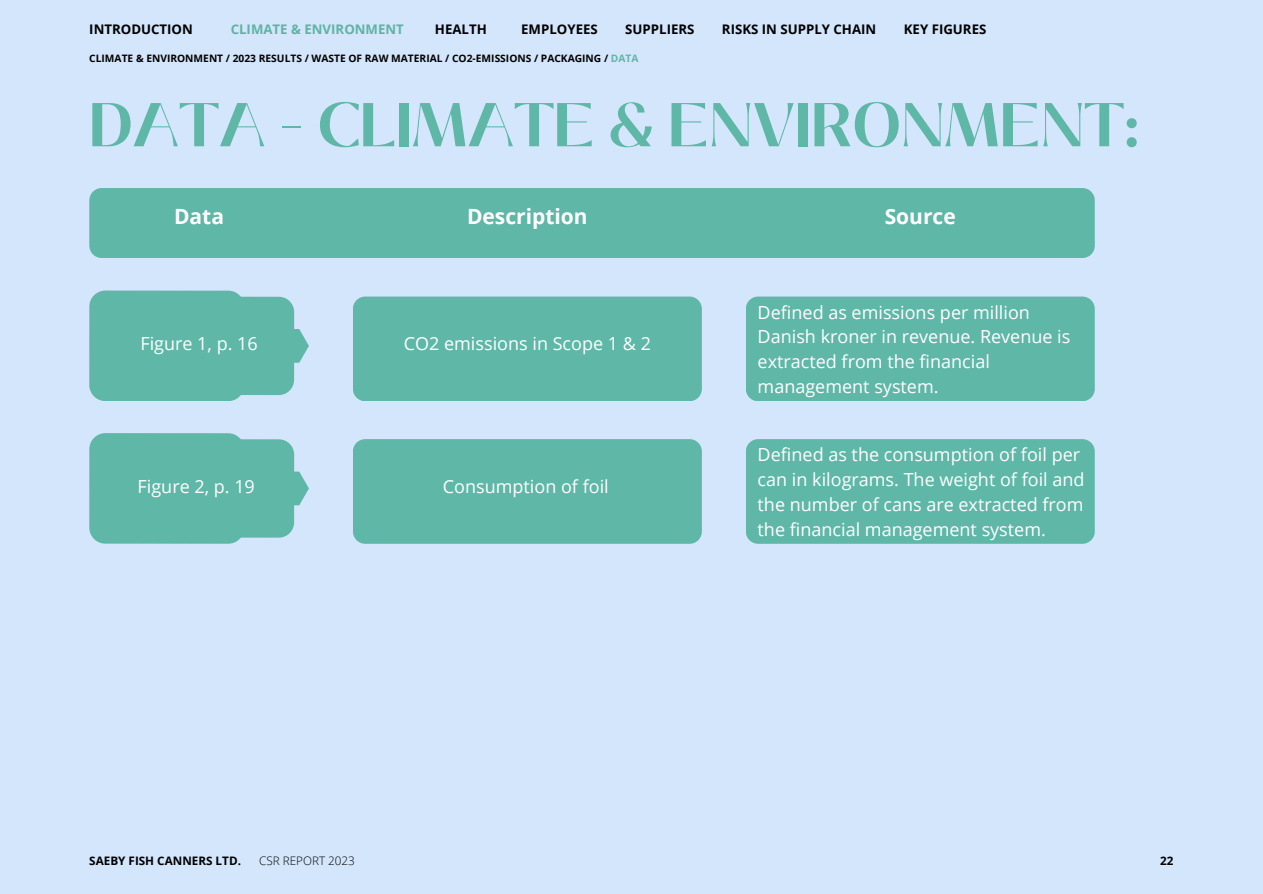
<style>
.page{position:relative;width:1263px;height:894px;background:#fff}
.page>*{position:absolute;margin:0;border:0;box-sizing:border-box;transform-origin:0 0}
.t1{font:700 61.5px "Black Mango";color:#5fb7a7}
.t2{font:700 21px "Open Sans";color:#fff}
.t3{font:18px/24.8px "Open Sans";color:#fff}
.t4{font:700 13.2px "Open Sans";color:#000}
.t5{font:700 13.2px "Open Sans";color:#5eb4a4}
.t6{font:700 11.7px "Open Sans";color:#000}
.t7{font:300 11.7px "Open Sans";color:#000}
.t8{font:700 10.2px "Open Sans";color:#000}
.s1{color:#5fb7a7}
</style>
<div class="page">
<div style="left:0;top:0;width:1263px;height:893px;background:#d4e6fb"></div>
<div style="left:89px;top:290px;width:155px;height:111px;background:#5fb7a7;border-radius:16px"></div>
<div style="left:98px;top:296px;width:196px;height:99px;background:#5fb7a7;border-radius:16px"></div>
<svg style="left:294px;top:329px;width:15px;height:33px"></svg>
<div style="left:89px;top:433px;width:155px;height:110px;background:#5fb7a7;border-radius:16px"></div>
<div style="left:98px;top:439px;width:196px;height:98px;background:#5fb7a7;border-radius:16px"></div>
<svg style="left:294px;top:471px;width:15px;height:34px"></svg>
<div style="left:353px;top:296px;width:349px;height:105px;background:#5fb7a7"></div>
<div style="left:89px;top:188px;width:1006px;height:70px;background:#5fb7a7"></div>
<div style="left:353px;top:439px;width:349px;height:104px;background:#5fb7a7"></div>
<div style="left:746px;top:296px;width:349px;height:105px;background:#5fb7a7"></div>
<div style="left:746px;top:439px;width:349px;height:104px;background:#5fb7a7"></div>
<p class="t4" style="left:89px;top:20px;width:105px">INTRODUCTION</p>
<p class="t5" style="left:231px;top:20px;width:175px">CLIMATE &amp; ENVIRONMENT</p>
<p class="t4" style="left:435px;top:20px;width:53px">HEALTH</p>
<p class="t4" style="left:521px;top:20px;width:78px">EMPLOYEES</p>
<p class="t4" style="left:625px;top:20px;width:71px">SUPPLIERS</p>
<p class="t4" style="left:722px;top:20px;width:156px">RISKS IN SUPPLY CHAIN</p>
<p class="t4" style="left:904px;top:20px;width:84px">KEY FIGURES</p>
<p class="t8" style="left:89px;top:51px;width:551px">CLIMATE &amp; ENVIRONMENT / 2023 RESULTS / WASTE OF RAW MATERIAL / CO2-EMISSIONS / PACKAGING / <span class="s1">DATA</span></p>
<h1 class="t1" style="left:89px;top:89px;width:1052px">DATA - CLIMATE &amp; ENVIRONMENT:</h1>
<p class="t2" style="left:174px;top:202px;width:52px">Data</p>
<p class="t2" style="left:467px;top:202px;width:122px">Description</p>
<p class="t2" style="left:885px;top:202px;width:73px">Source</p>
<p class="t3" style="left:140px;top:331px;width:119px">Figure 1, p. 16</p>
<p class="t3" style="left:404px;top:331px;width:249px">CO2 emissions in Scope 1 &amp; 2</p>
<p class="t3" style="left:138px;top:473px;width:119px">Figure 2, p. 19</p>
<p class="t3" style="left:443px;top:473px;width:167px">Consumption of foil</p>
<p class="t3" style="left:758px;top:299px;width:314px">Defined as emissions per million<br>Danish kroner in revenue. Revenue is extracted from the financial management system.</p>
<p class="t3" style="left:758px;top:442px;width:328px">Defined as the consumption of foil per can in kilograms. The weight of foil and the number of cans are extracted from the financial management system.</p>
<p class="t6" style="left:89px;top:852px;width:153px">SAEBY FISH CANNERS LTD.</p>
<p class="t7" style="left:259px;top:852px;width:97px">CSR REPORT 2023</p>
<p class="t6" style="left:1160px;top:852px;width:15px">22</p>
</div>
